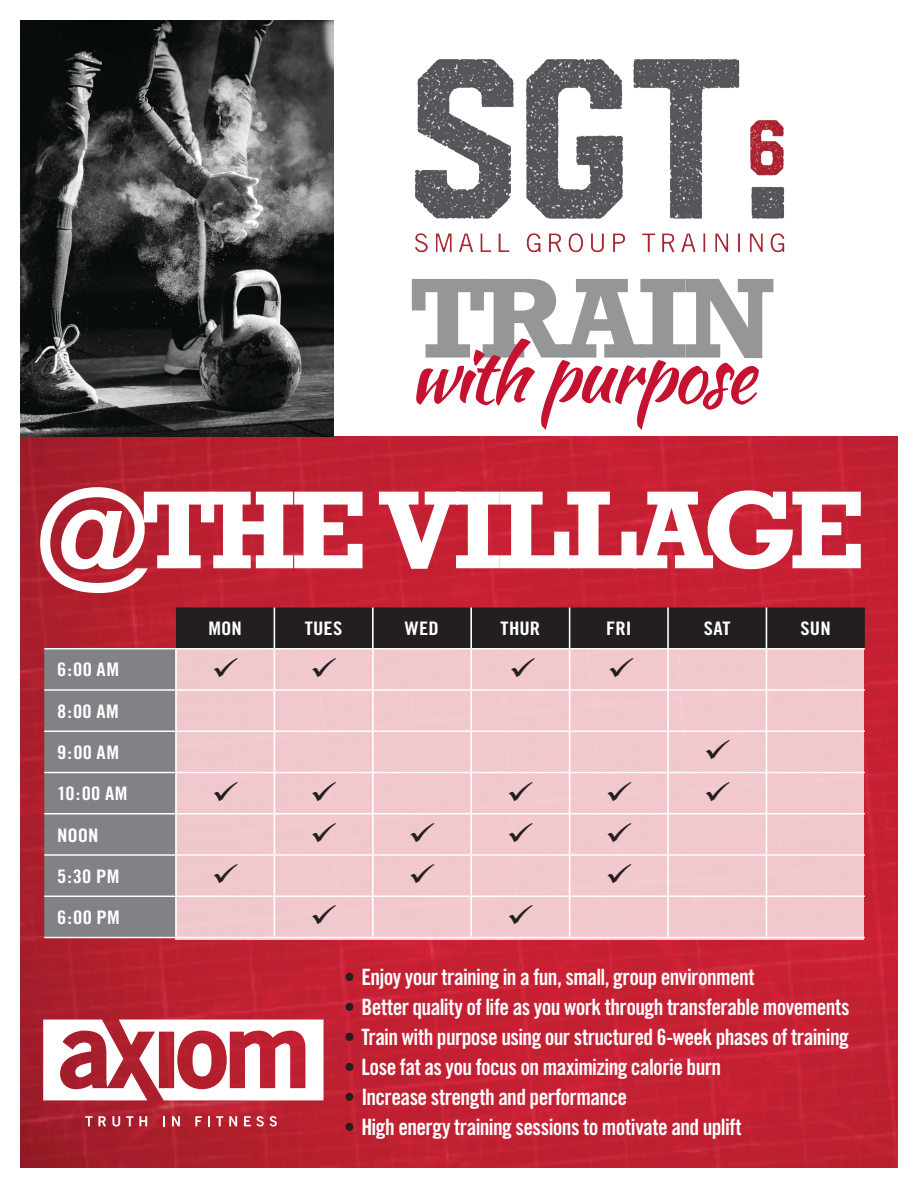
<style>
.page{position:relative;width:918px;height:1188px;background:#fff}
.page>*{position:absolute;margin:0;border:0;box-sizing:border-box;transform-origin:0 0}
.t1{font:700 115.8px "Rockwell";letter-spacing:-.045em;color:#949698}
.t2{font:700 112.8px "Rockwell";letter-spacing:-.055em;color:#fff}
.t3{font:76.2px "Kaushan Script";letter-spacing:-.04em;color:#c41230}
.t4{font:22.5px "Trade Gothic Bold Cond Twenty";letter-spacing:-.03em;color:#fff}
.t5{font:18.6px "Trade Gothic Bold Cond Twenty";letter-spacing:.015em;color:#fff;scale:1.11 1}
.s1{color:#231f20}
</style>
<div class="page">
<img style="left:20px;top:436px;width:878px;height:732px">
<svg style="left:43px;top:1020px;width:281px;height:80px"></svg>
<svg style="left:85px;top:1116px;width:21px;height:10px"></svg>
<svg style="left:112px;top:1116px;width:8px;height:11px"></svg>
<svg style="left:126px;top:1116px;width:7px;height:10px"></svg>
<svg style="left:139px;top:1116px;width:8px;height:10px"></svg>
<svg style="left:163px;top:1116px;width:2px;height:10px"></svg>
<svg style="left:172px;top:1116px;width:8px;height:10px"></svg>
<svg style="left:195px;top:1116px;width:7px;height:10px"></svg>
<svg style="left:208px;top:1116px;width:2px;height:10px"></svg>
<svg style="left:216px;top:1116px;width:7px;height:10px"></svg>
<svg style="left:229px;top:1116px;width:8px;height:10px"></svg>
<svg style="left:244px;top:1116px;width:33px;height:11px"></svg>
<img style="left:20px;top:20px;width:313px;height:417px">
<img style="left:415px;top:59px;width:370px;height:194px">
<svg style="left:44px;top:608px;width:821px;height:330px;background:#ccacb0"></svg>
<h1 class="t1" style="left:408px;top:248px;width:368px">TRAIN</h1>
<h3 class="t3" style="left:408px;top:319px;width:348px">with purpose</h3>
<h2 class="t2" style="left:37px;top:462px;width:830px">@THE VILLAGE</h2>
<p class="t5" style="left:57px;top:659px;width:57px">6:00 AM</p>
<p class="t5" style="left:57px;top:700px;width:57px">8:00 AM</p>
<p class="t5" style="left:57px;top:741px;width:57px">9:00 AM</p>
<p class="t5" style="left:57px;top:782px;width:65px">10:00 AM</p>
<p class="t5" style="left:57px;top:824px;width:39px">NOON</p>
<p class="t5" style="left:57px;top:865px;width:58px">5:30 PM</p>
<p class="t5" style="left:57px;top:906px;width:58px">6:00 PM</p>
<p class="t5" style="left:208px;top:617px;width:32px">MON</p>
<p class="t5" style="left:305px;top:617px;width:36px">TUES</p>
<p class="t5" style="left:405px;top:617px;width:32px">WED</p>
<p class="t5" style="left:501px;top:617px;width:37px">THUR</p>
<p class="t5" style="left:606px;top:617px;width:25px">FRI</p>
<p class="t5" style="left:704px;top:617px;width:26px">SAT</p>
<p class="t5" style="left:801px;top:617px;width:29px">SUN</p>
<p class="t4" style="left:344px;top:964px;width:412px"><span class="s1">•</span> Enjoy your training in a fun, small, group environment</p>
<p class="t4" style="left:344px;top:994px;width:507px"><span class="s1">•</span> Better quality of life as you work through transferable movements</p>
<p class="t4" style="left:344px;top:1024px;width:506px"><span class="s1">•</span> Train with purpose using our structured 6-week phases of training</p>
<p class="t4" style="left:344px;top:1054px;width:378px"><span class="s1">•</span> Lose fat as you focus on maximizing calorie burn</p>
<p class="t4" style="left:344px;top:1083px;width:284px"><span class="s1">•</span> Increase strength and performance</p>
<p class="t4" style="left:344px;top:1113px;width:399px"><span class="s1">•</span> High energy training sessions to motivate and uplift</p>
</div>
